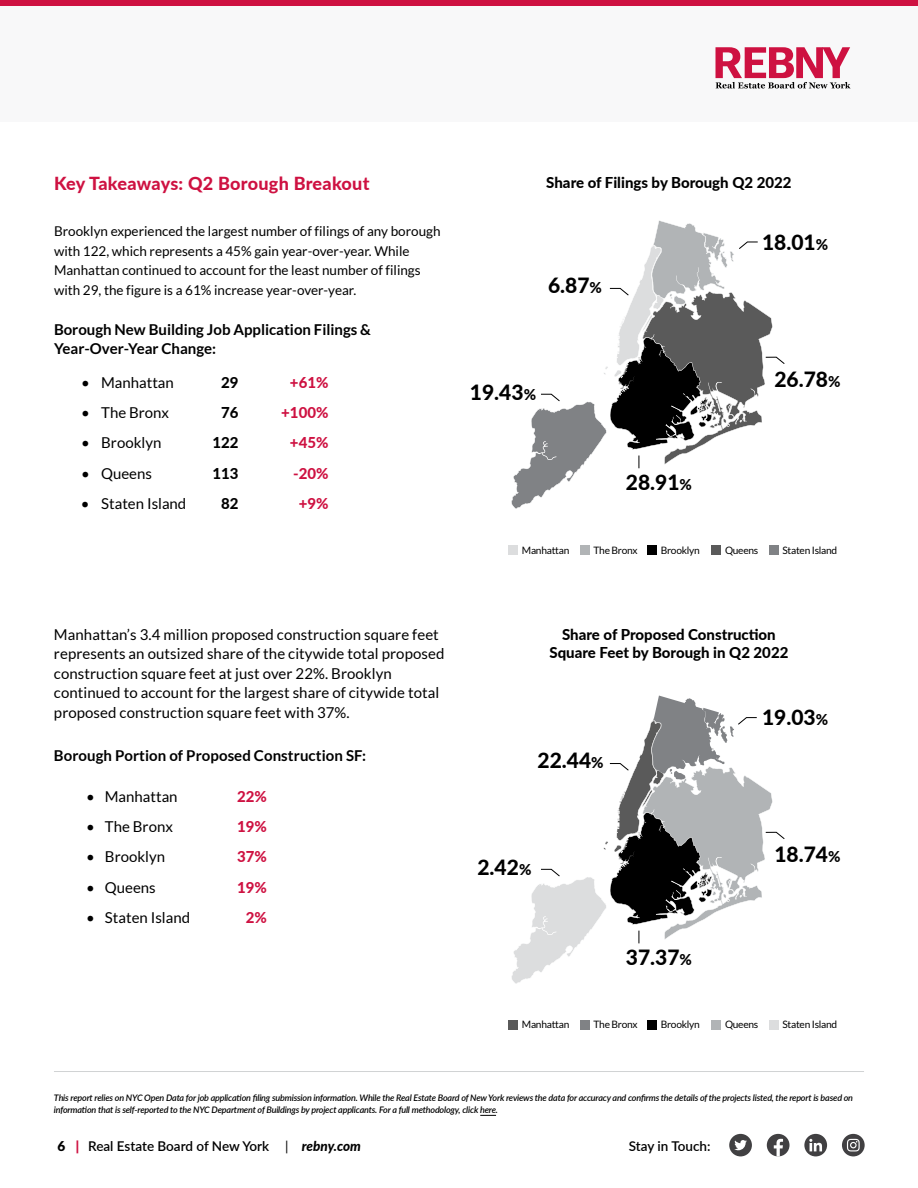
<style>
.page{position:relative;width:918px;height:1188px;background:#fff}
.page>*{position:absolute;margin:0;border:0;box-sizing:border-box;transform-origin:0 0}
.t1{font:800 21px "Lato";color:#000}
.t2{font:800 18px "Lato";letter-spacing:.01em;color:#ce1141}
.t3{font:15px/19.5px "Lato";letter-spacing:.005em;color:#000}
.t4{font:700 15px/19.5px "Lato";color:#000}
.t5{font:800 15px/18px "Lato";color:#000;text-align:center}
.t6{font:800 15px "Lato";color:#ce1141}
.t7{font:13.5px/19.5px "Lato";color:#000}
.t8{font:600 13.5px "Lato";color:#000}
.t9{font:900 13.5px "Lato";color:#000}
.t10{font:10.2px "Lato";letter-spacing:-.025em;color:#000}
.t11{font:italic 600 9px/12px "Lato";letter-spacing:-.02em;color:#000}
.s1{font-size:15px}
.s2{color:#ce1141}
.s3{font-weight:400}
.s4{font-weight:800;font-style:italic}
</style>
<div class="page">
<div style="left:729px;top:1134px;width:23px;height:22px;background:#414042;border-radius:50%"></div>
<svg style="left:734px;top:1140px;width:13px;height:10px"></svg>
<div style="left:804px;top:1134px;width:23px;height:22px;background:#414042;border-radius:50%"></div>
<svg style="left:809px;top:1139px;width:13px;height:12px"></svg>
<div style="left:842px;top:1134px;width:23px;height:22px;background:#414042;border-radius:50%"></div>
<svg style="left:847px;top:1139px;width:13px;height:12px"></svg>
<div style="left:767px;top:1134px;width:23px;height:22px;background:#414042;border-radius:50%"></div>
<svg style="left:774px;top:1139px;width:9px;height:18px"></svg>
<svg style="left:480px;top:1115px;width:16px;height:1px"></svg>
<hr style="left:54px;top:1071px;width:810px;height:1px;background:#d1d3d4">
<div style="left:508px;top:1020px;width:10px;height:10px;background:#5a5a5a"></div>
<div style="left:647px;top:1020px;width:10px;height:10px;background:#000"></div>
<div style="left:580px;top:1020px;width:10px;height:10px;background:#808285"></div>
<div style="left:712px;top:1020px;width:9px;height:10px;background:#b1b4b6"></div>
<div style="left:769px;top:1020px;width:10px;height:10px;background:#dcddde"></div>
<div style="left:0;top:0;width:918px;height:122px;background:#f8f8f9"></div>
<div style="left:0;top:0;width:918px;height:6px;background:#ce1141"></div>
<div style="left:508px;top:545px;width:10px;height:10px;background:#dcddde"></div>
<div style="left:647px;top:545px;width:10px;height:10px;background:#000"></div>
<div style="left:580px;top:545px;width:10px;height:10px;background:#b1b4b6"></div>
<div style="left:712px;top:545px;width:9px;height:10px;background:#5a5a5a"></div>
<div style="left:769px;top:545px;width:10px;height:10px;background:#808285"></div>
<svg style="left:511px;top:220px;width:274px;height:289px"></svg>
<svg style="left:511px;top:696px;width:274px;height:288px"></svg>
<svg style="left:716px;top:47px;width:134px;height:41px"></svg>
<p class="t2" style="left:54px;top:170px;width:317px">Key Takeaways: Q2 Borough Breakout</p>
<p class="t7" style="left:54px;top:222px;width:388px">Brooklyn experienced the largest number of filings of any borough with 122, which represents a 45% gain year-over-year. While Manhattan continued to account for the least number of filings with 29, the figure is a 61% increase year-over-year.</p>
<p class="t4" style="left:54px;top:319px;width:319px">Borough New Building Job Application Filings &amp;<br>Year-Over-Year Change:</p>
<p class="t3" style="left:81px;top:373px;width:94px">• Manhattan</p>
<p class="t5" style="left:221px;top:373px;width:19px">29</p>
<p class="t6" style="left:290px;top:371px;width:40px">+61%</p>
<p class="t3" style="left:81px;top:403px;width:90px">• The Bronx</p>
<p class="t5" style="left:221px;top:403px;width:19px">76</p>
<p class="t6" style="left:281px;top:402px;width:49px">+100%</p>
<p class="t3" style="left:81px;top:433px;width:82px">• Brooklyn</p>
<p class="t5" style="left:212px;top:433px;width:28px">122</p>
<p class="t6" style="left:290px;top:432px;width:40px">+45%</p>
<p class="t3" style="left:81px;top:463px;width:72px">• Queens</p>
<p class="t5" style="left:212px;top:464px;width:28px">113</p>
<p class="t6" style="left:293px;top:462px;width:37px">-20%</p>
<p class="t3" style="left:81px;top:494px;width:107px">• Staten Island</p>
<p class="t5" style="left:221px;top:494px;width:19px">82</p>
<p class="t6" style="left:299px;top:492px;width:31px">+9%</p>
<p class="t5" style="left:546px;top:172px;width:247px">Share of Filings by Borough Q2 2022</p>
<h1 class="t1" style="left:548px;top:270px;width:55px">6.87<span class="s1">%</span></h1>
<h1 class="t1" style="left:470px;top:376px;width:68px">19.43<span class="s1">%</span></h1>
<h1 class="t1" style="left:626px;top:467px;width:68px">28.91<span class="s1">%</span></h1>
<h1 class="t1" style="left:762px;top:227px;width:68px">18.01<span class="s1">%</span></h1>
<h1 class="t1" style="left:774px;top:363px;width:68px">26.78<span class="s1">%</span></h1>
<p class="t10" style="left:522px;top:544px;width:49px">Manhattan</p>
<p class="t10" style="left:594px;top:544px;width:46px">The Bronx</p>
<p class="t10" style="left:661px;top:544px;width:41px">Brooklyn</p>
<p class="t10" style="left:725px;top:544px;width:35px">Queens</p>
<p class="t10" style="left:782px;top:544px;width:56px">Staten Island</p>
<p class="t3" style="left:54px;top:625px;width:392px">Manhattan’s 3.4 million proposed construction square feet represents an outsized share of the citywide total proposed construction square feet at just over 22%. Brooklyn continued to account for the largest share of citywide total proposed construction square feet with 37%.</p>
<p class="t4" style="left:54px;top:746px;width:314px">Borough Portion of Proposed Construction SF:</p>
<p class="t3" style="left:86px;top:787px;width:93px">• Manhattan</p>
<p class="t6" style="left:237px;top:785px;width:31px">22%</p>
<p class="t3" style="left:86px;top:817px;width:88px">• The Bronx</p>
<p class="t6" style="left:237px;top:815px;width:31px">19%</p>
<p class="t3" style="left:86px;top:847px;width:80px">• Brooklyn</p>
<p class="t6" style="left:237px;top:846px;width:31px">37%</p>
<p class="t3" style="left:86px;top:877px;width:71px">• Queens</p>
<p class="t6" style="left:237px;top:876px;width:31px">19%</p>
<p class="t3" style="left:86px;top:908px;width:105px">• Staten Island</p>
<p class="t6" style="left:246px;top:906px;width:23px">2%</p>
<p class="t5" style="left:549px;top:625px;width:240px">Share of Proposed Construction<br>Square Feet by Borough in Q2 2022</p>
<h1 class="t1" style="left:538px;top:745px;width:68px">22.44<span class="s1">%</span></h1>
<h1 class="t1" style="left:477px;top:852px;width:55px">2.42<span class="s1">%</span></h1>
<h1 class="t1" style="left:626px;top:942px;width:68px">37.37<span class="s1">%</span></h1>
<h1 class="t1" style="left:762px;top:702px;width:68px">19.03<span class="s1">%</span></h1>
<h1 class="t1" style="left:774px;top:838px;width:68px">18.74<span class="s1">%</span></h1>
<p class="t10" style="left:522px;top:1019px;width:49px">Manhattan</p>
<p class="t10" style="left:594px;top:1019px;width:46px">The Bronx</p>
<p class="t10" style="left:661px;top:1019px;width:41px">Brooklyn</p>
<p class="t10" style="left:725px;top:1019px;width:35px">Queens</p>
<p class="t10" style="left:782px;top:1019px;width:56px">Staten Island</p>
<p class="t11" style="left:54px;top:1092px;width:801px">This report relies on NYC Open Data for job application filing submission information. While the Real Estate Board of New York reviews the data for accuracy and confirms the details of the projects listed, the report is based on information that is self-reported to the NYC Department of Buildings by project applicants. For a full methodology, click here.</p>
<p class="t9" style="left:57px;top:1138px;width:24px">6 <span class="s2">|</span></p>
<p class="t8" style="left:88px;top:1136px;width:274px">Real Estate Board of New York <span class="s3">|</span> <span class="s4">rebny.com</span></p>
<p class="t8" style="left:629px;top:1136px;width:83px">Stay in Touch:</p>
</div>
